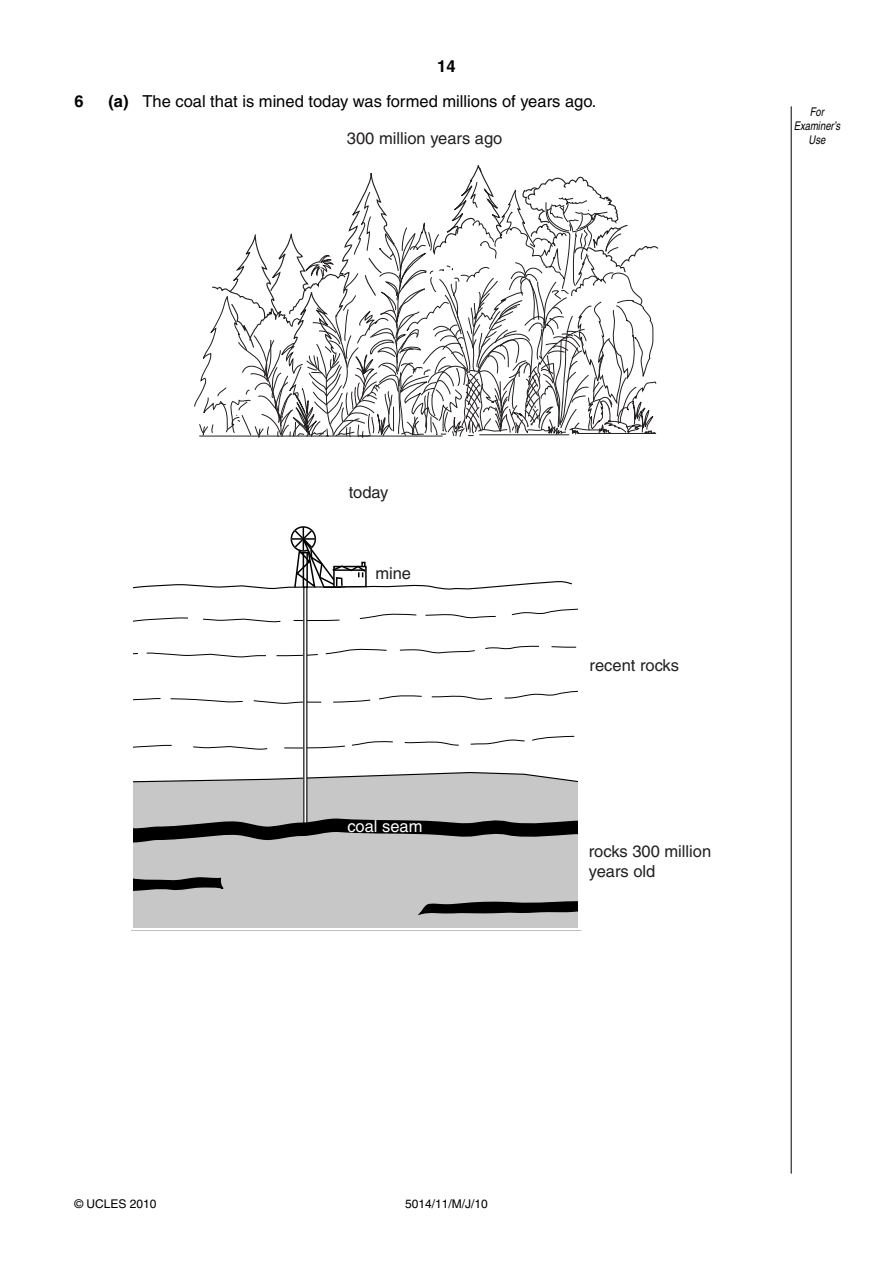
<style>
.page{position:relative;width:893px;height:1263px;background:#fff}
.page>*{position:absolute;margin:0;border:0;box-sizing:border-box;transform-origin:0 0}
.t1{font:16.5px/19.8px "Helvetica";color:#231f20}
.t2{font:16.5px "Helvetica";color:#000}
.t3{font:16.5px "Helvetica";color:#fff}
.t4{font:700 16.5px "Helvetica";color:#000}
.t5{font:12px "Helvetica";color:#000}
.t6{font:italic 12px/14.2px "Helvetica";color:#000;text-align:center;scale:.79 1}
.s1{font-weight:700}
</style>
<div class="page">
<hr style="left:791px;top:106px;width:1px;height:1068px;background:#000">
<svg style="left:194px;top:166px;width:465px;height:272px"></svg>
<div style="left:291px;top:526px;width:25px;height:26px;border:2px solid #000;border-radius:50%"></div>
<svg style="left:133px;top:617px;width:55px;height:4px"></svg>
<svg style="left:203px;top:619px;width:78px;height:4px"></svg>
<svg style="left:293px;top:620px;width:47px;height:1px"></svg>
<svg style="left:359px;top:613px;width:58px;height:6px"></svg>
<svg style="left:425px;top:614px;width:71px;height:5px"></svg>
<svg style="left:511px;top:609px;width:67px;height:6px"></svg>
<svg style="left:133px;top:698px;width:28px;height:2px"></svg>
<svg style="left:170px;top:698px;width:73px;height:4px"></svg>
<svg style="left:253px;top:700px;width:69px;height:4px"></svg>
<svg style="left:333px;top:700px;width:38px;height:2px"></svg>
<svg style="left:379px;top:695px;width:43px;height:4px"></svg>
<svg style="left:431px;top:695px;width:61px;height:5px"></svg>
<svg style="left:504px;top:690px;width:74px;height:8px"></svg>
<svg style="left:133px;top:745px;width:39px;height:3px"></svg>
<svg style="left:193px;top:746px;width:75px;height:4px"></svg>
<svg style="left:284px;top:746px;width:61px;height:2px"></svg>
<svg style="left:352px;top:741px;width:41px;height:5px"></svg>
<svg style="left:404px;top:741px;width:55px;height:4px"></svg>
<svg style="left:470px;top:740px;width:55px;height:5px"></svg>
<svg style="left:532px;top:736px;width:43px;height:5px"></svg>
<svg style="left:146px;top:653px;width:120px;height:5px"></svg>
<svg style="left:276px;top:654px;width:42px;height:2px"></svg>
<svg style="left:325px;top:648px;width:62px;height:6px"></svg>
<svg style="left:399px;top:649px;width:76px;height:5px"></svg>
<svg style="left:485px;top:646px;width:54px;height:4px"></svg>
<svg style="left:551px;top:646px;width:25px;height:2px"></svg>
<div style="left:133px;top:771px;width:445px;height:157px;background:#c7c7c7"></div>
<svg style="left:133px;top:817px;width:445px;height:28px;background:#676767"></svg>
<svg style="left:414px;top:900px;width:164px;height:17px;background:#545454"></svg>
<svg style="left:133px;top:876px;width:92px;height:17px;background:#535353"></svg>
<svg style="left:133px;top:527px;width:439px;height:63px"></svg>
<hr style="left:333px;top:569px;width:32px;height:2px;background:#000">
<p class="t4" style="left:437px;top:60px;width:20px">14</p>
<p class="t4" style="left:74px;top:96px;width:11px">6</p>
<p class="t2" style="left:108px;top:96px;width:489px"><span class="s1">(a)</span> The coal that is mined today was formed millions of years ago.</p>
<p class="t1" style="left:347px;top:130px;width:157px">300 million years ago</p>
<p class="t6" style="left:794px;top:105px;width:60px">For<br>Examiner’s<br>Use</p>
<p class="t1" style="left:349px;top:484px;width:41px">today</p>
<p class="t1" style="left:375px;top:565px;width:37px">mine</p>
<p class="t3" style="left:347px;top:820px;width:77px">coal seam</p>
<p class="t1" style="left:590px;top:656px;width:91px">recent rocks</p>
<p class="t1" style="left:589px;top:843px;width:124px">rocks 300 million years old</p>
<p class="t5" style="left:74px;top:1199px;width:84px">© UCLES 2010</p>
<p class="t5" style="left:405px;top:1199px;width:84px">5014/11/M/J/10</p>
</div>
